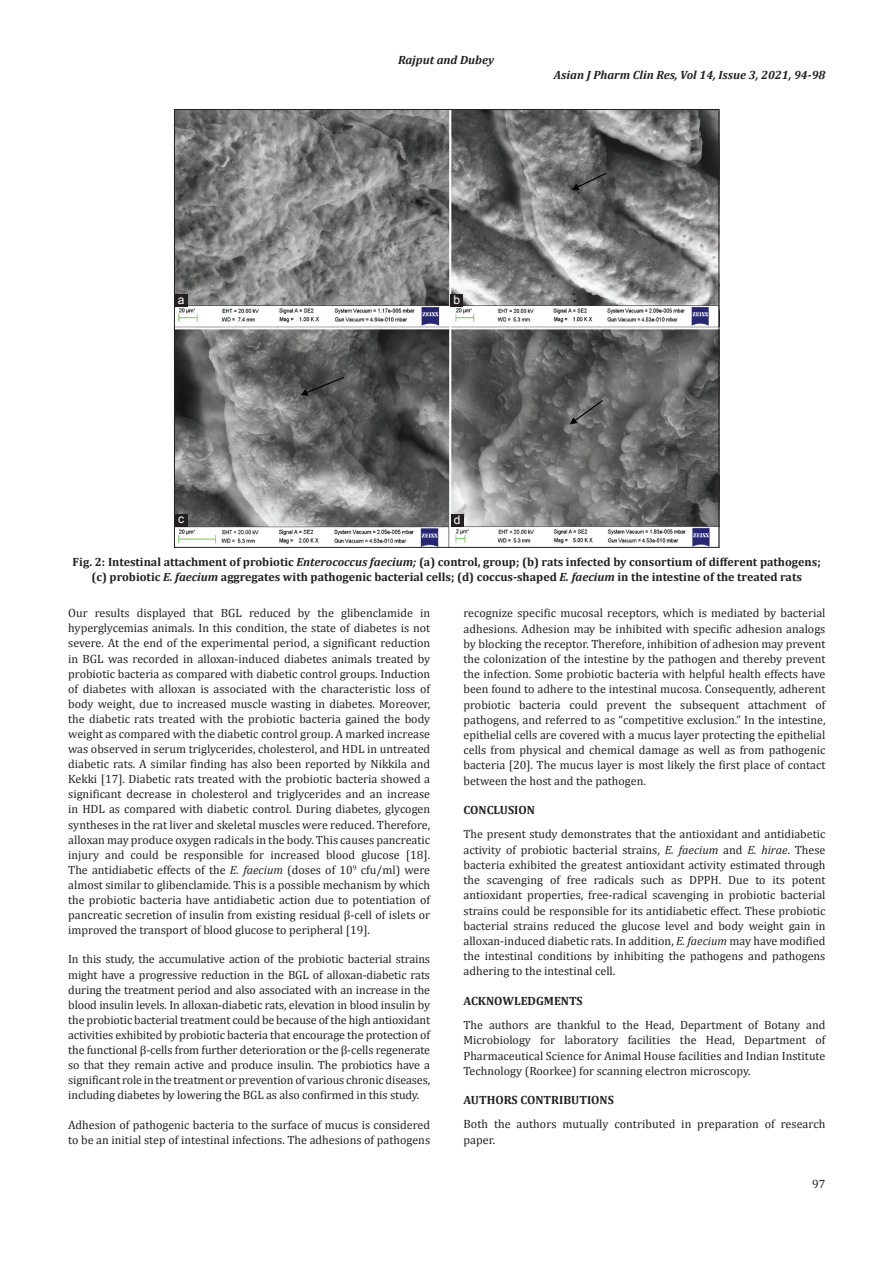
<style>
.page{position:relative;width:894px;height:1263px;background:#fff}
.page>*{position:absolute;margin:0;border:0;box-sizing:border-box;transform-origin:0 0}
.TX{font:12px/15.1px "Cambria";color:#231f20;text-align:justify}
.FGC{font:700 12px/15px "Cambria";color:#231f20;text-align:center}
.t1{font:italic 700 12px "Cambria";color:#231f20}
.LABEL{font:12px "Arial";color:#fff}
.s1{font-style:italic}
</style>
<div class="page">
<img style="left:176px;top:111px;width:540px;height:434px">
<div style="left:450px;top:294px;width:13px;height:13px;background:#231f20"></div>
<div style="left:175px;top:294px;width:12px;height:13px;background:#231f20"></div>
<div style="left:175px;top:514px;width:12px;height:12px;background:#231f20"></div>
<div style="left:450px;top:514px;width:13px;height:12px;background:#231f20"></div>
<p class="t1" style="left:398px;top:51px;width:97px">Rajput and Dubey</p>
<p class="t1" style="left:553px;top:66px;width:273px">Asian J Pharm Clin Res, Vol 14, Issue 3, 2021, 94-98</p>
<p class="LABEL" style="left:178px;top:291px;width:8px">a</p>
<p class="LABEL" style="left:453px;top:291px;width:8px">b</p>
<p class="LABEL" style="left:178px;top:511px;width:7px">c</p>
<p class="LABEL" style="left:453px;top:511px;width:8px">d</p>
<p class="FGC" style="left:73px;top:554px;width:749px">Fig. 2: Intestinal attachment of probiotic <span class="s1">Enterococcus faecium;</span> (a) control, group; (b) rats infected by consortium of different pathogens; (c) probiotic <span class="s1">E. faecium</span> aggregates with pathogenic bacterial cells; (d) coccus-shaped <span class="s1">E. faecium</span> in the intestine of the treated rats</p>
<p class="TX" style="left:68px;top:605px;width:363px">Our results displayed that BGL reduced by the glibenclamide in hyperglycemias animals. In this condition, the state of diabetes is not severe. At the end of the experimental period, a significant reduction in BGL was recorded in alloxan-induced diabetes animals treated by probiotic bacteria as compared with diabetic control groups. Induction of diabetes with alloxan is associated with the characteristic loss of body weight, due to increased muscle wasting in diabetes. Moreover, the diabetic rats treated with the probiotic bacteria gained the body weight as compared with the diabetic control group. A marked increase was observed in serum triglycerides, cholesterol, and HDL in untreated diabetic rats. A similar finding has also been reported by Nikkila and Kekki [17]. Diabetic rats treated with the probiotic bacteria showed a significant decrease in cholesterol and triglycerides and an increase in HDL as compared with diabetic control. During diabetes, glycogen syntheses in the rat liver and skeletal muscles were reduced. Therefore, alloxan may produce oxygen radicals in the body. This causes pancreatic injury and could be responsible for increased blood glucose [18].<br>The antidiabetic effects of the <span class="s1">E. faecium</span> (doses of 10<sup>9</sup> cfu/ml) were almost similar to glibenclamide. This is a possible mechanism by which the probiotic bacteria have antidiabetic action due to potentiation of pancreatic secretion of insulin from existing residual β-cell of islets or improved the transport of blood glucose to peripheral [19].</p>
<p class="TX" style="left:68px;top:951px;width:363px">In this study, the accumulative action of the probiotic bacterial strains might have a progressive reduction in the BGL of alloxan-diabetic rats during the treatment period and also associated with an increase in the blood insulin levels. In alloxan-diabetic rats, elevation in blood insulin by the probiotic bacterial treatment could be because of the high antioxidant activities exhibited by probiotic bacteria that encourage the protection of the functional β-cells from further deterioration or the β-cells regenerate so that they remain active and produce insulin. The probiotics have a significant role in the treatment or prevention of various chronic diseases, including diabetes by lowering the BGL as also confirmed in this study.</p>
<p class="TX" style="left:68px;top:1116px;width:363px">Adhesion of pathogenic bacteria to the surface of mucus is considered to be an initial step of intestinal infections. The adhesions of pathogens</p>
<p class="TX" style="left:463px;top:605px;width:363px">recognize specific mucosal receptors, which is mediated by bacterial adhesions. Adhesion may be inhibited with specific adhesion analogs by blocking the receptor. Therefore, inhibition of adhesion may prevent the colonization of the intestine by the pathogen and thereby prevent the infection. Some probiotic bacteria with helpful health effects have been found to adhere to the intestinal mucosa. Consequently, adherent probiotic bacteria could prevent the subsequent attachment of pathogens, and referred to as “competitive exclusion.” In the intestine, epithelial cells are covered with a mucus layer protecting the epithelial cells from physical and chemical damage as well as from pathogenic bacteria [20]. The mucus layer is most likely the first place of contact between the host and the pathogen.</p>
<h1 class="FGC" style="left:463px;top:802px;width:73px">CONCLUSION</h1>
<p class="TX" style="left:463px;top:826px;width:363px">The present study demonstrates that the antioxidant and antidiabetic activity of probiotic bacterial strains, <span class="s1">E. faecium</span> and <span class="s1">E. hirae</span>. These bacteria exhibited the greatest antioxidant activity estimated through the scavenging of free radicals such as DPPH. Due to its potent antioxidant properties, free-radical scavenging in probiotic bacterial strains could be responsible for its antidiabetic effect. These probiotic bacterial strains reduced the glucose level and body weight gain in alloxan-induced diabetic rats. In addition, <span class="s1">E. faecium</span> may have modified the intestinal conditions by inhibiting the pathogens and pathogens adhering to the intestinal cell.</p>
<h1 class="FGC" style="left:463px;top:993px;width:121px">ACKNOWLEDGMENTS</h1>
<p class="TX" style="left:463px;top:1017px;width:363px">The authors are thankful to the Head, Department of Botany and Microbiology for laboratory facilities the Head, Department of Pharmaceutical Science for Animal House facilities and Indian Institute Technology (Roorkee) for scanning electron microscopy.</p>
<h1 class="FGC" style="left:463px;top:1092px;width:152px">AUTHORS CONTRIBUTIONS</h1>
<p class="TX" style="left:463px;top:1116px;width:363px">Both the authors mutually contributed in preparation of research paper.</p>
<p class="TX" style="left:811px;top:1176px;width:15px">97</p>
</div>
